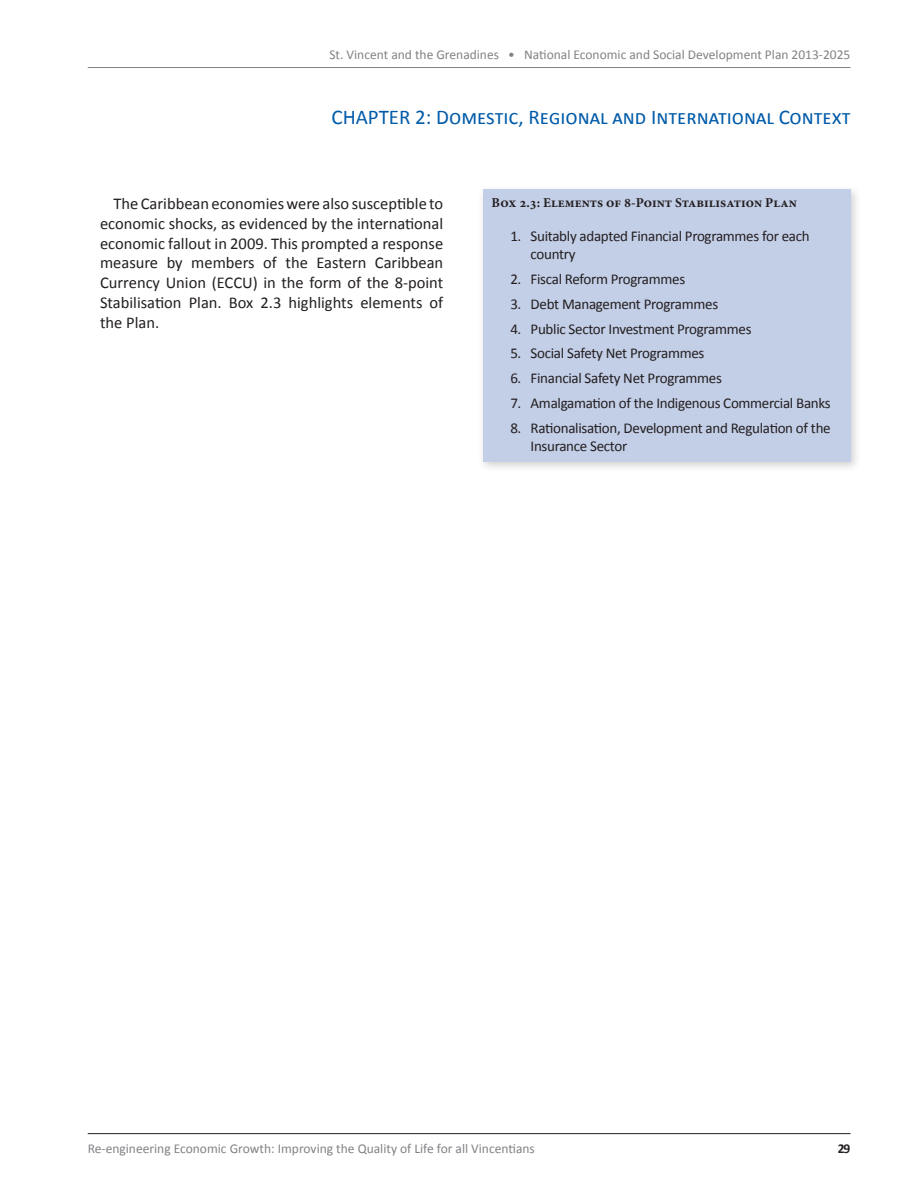
<style>
.page{position:relative;width:918px;height:1188px;background:#fff}
.page>*{position:absolute;margin:0;border:0;box-sizing:border-box;transform-origin:0 0}
.t1{font:21px "Calibri";color:#015ba9}
.t2{font:16.5px/19.8px "Calibri";color:#231f20;text-align:justify}
.t3{font:15px/18px "Calibri";letter-spacing:-.02em;color:#231f20}
.t4{font:13.5px "Calibri";color:#808285}
.t5{font:700 13.5px "Minion Pro";color:#231f20}
.t6{font:700 13.5px "Calibri";color:#231f20}
</style>
<div class="page">
<hr style="left:88px;top:67px;width:762px;height:1px;background:#808285">
<hr style="left:88px;top:1133px;width:762px;height:1px;background:#231f20">
<div style="left:477px;top:184px;width:385px;height:289px;background:#231f20;opacity:.2"></div>
<div style="left:483px;top:189px;width:367px;height:272px;background:#c3cee7"></div>
<p class="t4" style="left:329px;top:46px;width:523px">St. Vincent and the Grenadines • National Economic and Social Development Plan 2013-2025</p>
<h1 class="t1" style="left:331px;top:104px;width:520px">CHAPTER 2: Domestic, Regional and International Context</h1>
<p class="t2" style="left:100px;top:193px;width:345px;text-indent:13px">The Caribbean economies were also susceptible to economic shocks, as evidenced by the international economic fallout in 2009. This prompted a response measure by members of the Eastern Caribbean Currency Union (ECCU) in the form of the 8-point Stabilisation Plan. Box 2.3 highlights elements of the Plan.</p>
<p class="t5" style="left:492px;top:193px;width:307px">Box 2.3: Elements of 8-Point Stabilisation Plan</p>
<p class="t3" style="left:531px;top:227px;width:281px;text-indent:-20px">1. Suitably adapted Financial Programmes for each country</p>
<p class="t3" style="left:510px;top:269px;width:176px">2. Fiscal Reform Programmes</p>
<p class="t3" style="left:510px;top:294px;width:209px">3. Debt Management Programmes</p>
<p class="t3" style="left:510px;top:319px;width:243px">4. Public Sector Investment Programmes</p>
<p class="t3" style="left:510px;top:344px;width:196px">5. Social Safety Net Programmes</p>
<p class="t3" style="left:510px;top:368px;width:213px">6. Financial Safety Net Programmes</p>
<p class="t3" style="left:510px;top:393px;width:322px">7. Amalgamation of the Indigenous Commercial Banks</p>
<p class="t3" style="left:531px;top:418px;width:302px;text-indent:-20px">8. Rationalisation, Development and Regulation of the<br>Insurance Sector</p>
<p class="t4" style="left:88px;top:1140px;width:449px">Re-engineering Economic Growth: Improving the Quality of Life for all Vincentians</p>
<p class="t6" style="left:838px;top:1140px;width:14px">29</p>
</div>
